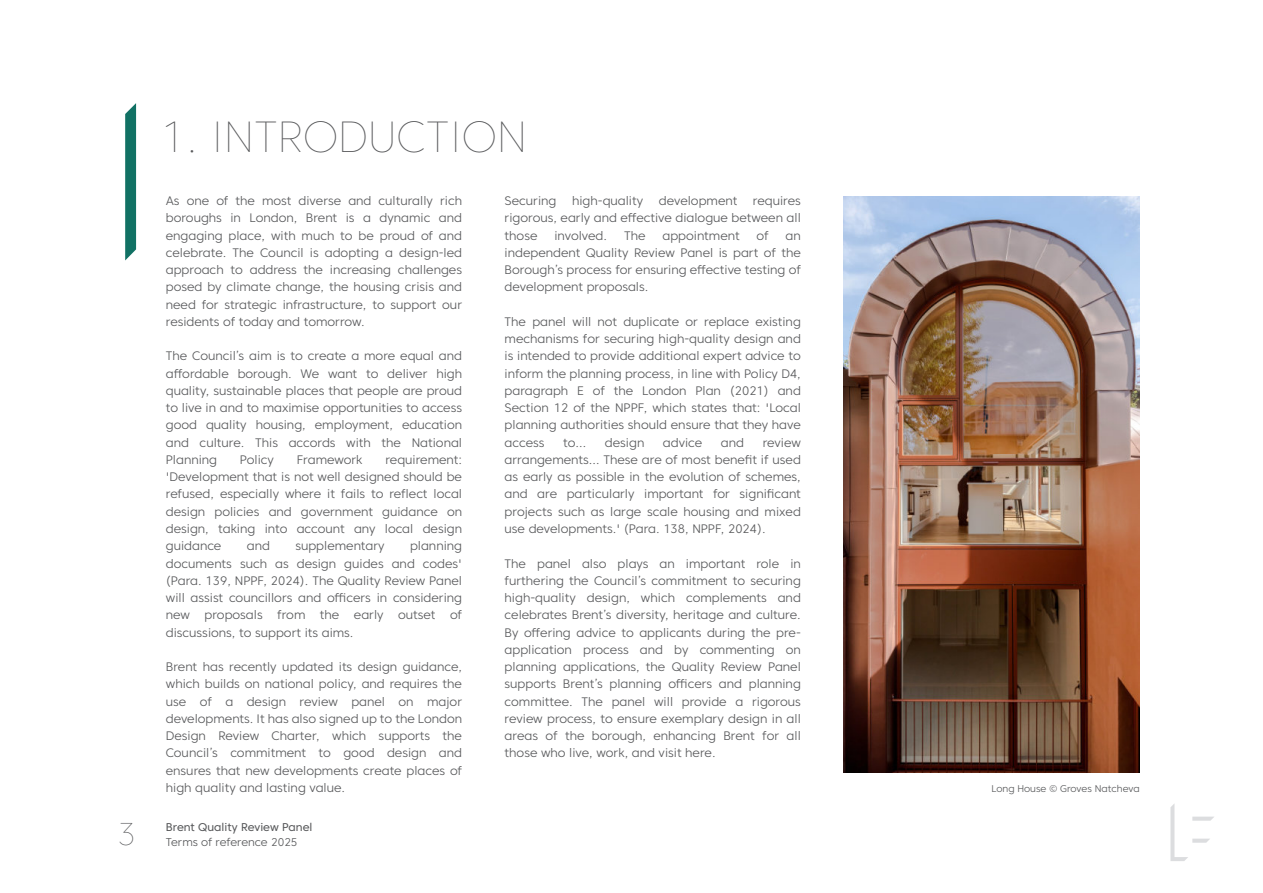
<style>
.page{position:relative;width:1263px;height:893px;background:#fff}
.page>*{position:absolute;margin:0;border:0;box-sizing:border-box;transform-origin:0 0}
.t1{font:100 43.5px "Core Sans C 15";letter-spacing:.01em;color:#57585a}
.t2{font:100 31.5px "Core Sans C 15";color:#57585a}
.t3{font:300 12.3px "Core Sans C 35";color:#57585a}
.t4{font:11.25px "Core Sans C 45";color:#57585a}
.t5{font:300 11.25px "Core Sans C 35";color:#57585a}
.t6{font:300 9.75px "Core Sans C 35";color:#57585a}
</style>
<div class="page">
<svg style="left:1170px;top:804px;width:44px;height:57px"></svg>
<img style="left:843px;top:196px;width:297px;height:577px">
<svg style="left:125px;top:103px;width:11px;height:157px"></svg>
<h2 class="t2" style="left:118px;top:823px;width:20px">3</h2>
<p class="t1" style="left:160px;top:121px;width:368px">1. INTRODUCTION</p>
<p class="t3" style="left:166px;top:196px;width:298px">As one of the most diverse and culturally rich</p>
<p class="t3" style="left:166px;top:214px;width:298px">boroughs in London, Brent is a dynamic and</p>
<p class="t3" style="left:166px;top:231px;width:298px">engaging place, with much to be proud of and</p>
<p class="t3" style="left:166px;top:248px;width:298px">celebrate. The Council is adopting a design-led</p>
<p class="t3" style="left:166px;top:265px;width:298px">approach to address the increasing challenges</p>
<p class="t3" style="left:166px;top:283px;width:298px">posed by climate change, the housing crisis and</p>
<p class="t3" style="left:166px;top:300px;width:298px">need for strategic infrastructure, to support our</p>
<p class="t3" style="left:166px;top:317px;width:200px">residents of today and tomorrow.</p>
<p class="t3" style="left:166px;top:352px;width:298px">The Council’s aim is to create a more equal and</p>
<p class="t3" style="left:166px;top:369px;width:298px">affordable borough. We want to deliver high</p>
<p class="t3" style="left:166px;top:386px;width:298px">quality, sustainable places that people are proud</p>
<p class="t3" style="left:166px;top:403px;width:298px">to live in and to maximise opportunities to access</p>
<p class="t3" style="left:166px;top:421px;width:298px">good quality housing, employment, education</p>
<p class="t3" style="left:166px;top:438px;width:298px">and culture. This accords with the National</p>
<p class="t3" style="left:166px;top:455px;width:53px">Planning</p>
<p class="t3" style="left:240px;top:455px;width:36px">Policy</p>
<p class="t3" style="left:297px;top:455px;width:67px">Framework</p>
<p class="t3" style="left:385px;top:455px;width:78px">requirement:</p>
<p class="t3" style="left:166px;top:472px;width:298px">'Development that is not well designed should be</p>
<p class="t3" style="left:166px;top:490px;width:298px">refused, especially where it fails to reflect local</p>
<p class="t3" style="left:166px;top:507px;width:298px">design policies and government guidance on</p>
<p class="t3" style="left:166px;top:524px;width:298px">design, taking into account any local design</p>
<p class="t3" style="left:166px;top:541px;width:57px">guidance</p>
<p class="t3" style="left:247px;top:541px;width:25px">and</p>
<p class="t3" style="left:295px;top:541px;width:91px">supplementary</p>
<p class="t3" style="left:410px;top:541px;width:54px">planning</p>
<p class="t3" style="left:166px;top:559px;width:298px">documents such as design guides and codes'</p>
<p class="t3" style="left:166px;top:576px;width:298px">(Para. 139, NPPF, 2024). The Quality Review Panel</p>
<p class="t3" style="left:166px;top:593px;width:298px">will assist councillors and officers in considering</p>
<p class="t3" style="left:166px;top:610px;width:298px">new proposals from the early outset of</p>
<p class="t3" style="left:166px;top:628px;width:189px">discussions, to support its aims.</p>
<p class="t3" style="left:166px;top:662px;width:298px">Brent has recently updated its design guidance,</p>
<p class="t3" style="left:166px;top:679px;width:298px">which builds on national policy, and requires the</p>
<p class="t3" style="left:166px;top:697px;width:298px">use of a design review panel on major</p>
<p class="t3" style="left:166px;top:714px;width:298px">developments. It has also signed up to the London</p>
<p class="t3" style="left:166px;top:731px;width:298px">Design Review Charter, which supports the</p>
<p class="t3" style="left:166px;top:748px;width:298px">Council’s commitment to good design and</p>
<p class="t3" style="left:166px;top:766px;width:298px">ensures that new developments create places of</p>
<p class="t3" style="left:166px;top:783px;width:181px">high quality and lasting value.</p>
<p class="t4" style="left:166px;top:823px;width:148px">Brent Quality Review Panel</p>
<p class="t5" style="left:166px;top:838px;width:133px">Terms of reference 2025</p>
<p class="t3" style="left:505px;top:196px;width:53px">Securing</p>
<p class="t3" style="left:572px;top:196px;width:73px">high-quality</p>
<p class="t3" style="left:659px;top:196px;width:80px">development</p>
<p class="t3" style="left:753px;top:196px;width:50px">requires</p>
<p class="t3" style="left:505px;top:214px;width:298px">rigorous, early and effective dialogue between all</p>
<p class="t3" style="left:505px;top:231px;width:34px">those</p>
<p class="t3" style="left:554px;top:231px;width:54px">involved.</p>
<p class="t3" style="left:624px;top:231px;width:23px">The</p>
<p class="t3" style="left:662px;top:231px;width:79px">appointment</p>
<p class="t3" style="left:757px;top:231px;width:14px">of</p>
<p class="t3" style="left:786px;top:231px;width:17px">an</p>
<p class="t3" style="left:505px;top:248px;width:298px">independent Quality Review Panel is part of the</p>
<p class="t3" style="left:505px;top:265px;width:298px">Borough’s process for ensuring effective testing of</p>
<p class="t3" style="left:505px;top:283px;width:145px">development proposals.</p>
<p class="t3" style="left:505px;top:317px;width:298px">The panel will not duplicate or replace existing</p>
<p class="t3" style="left:505px;top:334px;width:298px">mechanisms for securing high-quality design and</p>
<p class="t3" style="left:505px;top:352px;width:298px">is intended to provide additional expert advice to</p>
<p class="t3" style="left:505px;top:369px;width:298px">inform the planning process, in line with Policy D4,</p>
<p class="t3" style="left:505px;top:386px;width:298px">paragraph E of the London Plan (2021) and</p>
<p class="t3" style="left:505px;top:403px;width:298px">Section 12 of the NPPF, which states that: 'Local</p>
<p class="t3" style="left:505px;top:421px;width:298px">planning authorities should ensure that they have</p>
<p class="t3" style="left:505px;top:438px;width:41px">access</p>
<p class="t3" style="left:563px;top:438px;width:25px">to…</p>
<p class="t3" style="left:605px;top:438px;width:41px">design</p>
<p class="t3" style="left:663px;top:438px;width:41px">advice</p>
<p class="t3" style="left:721px;top:438px;width:25px">and</p>
<p class="t3" style="left:763px;top:438px;width:40px">review</p>
<p class="t3" style="left:505px;top:455px;width:298px">arrangements… These are of most benefit if used</p>
<p class="t3" style="left:505px;top:472px;width:298px">as early as possible in the evolution of schemes,</p>
<p class="t3" style="left:505px;top:490px;width:298px">and are particularly important for significant</p>
<p class="t3" style="left:505px;top:507px;width:298px">projects such as large scale housing and mixed</p>
<p class="t3" style="left:505px;top:524px;width:263px">use developments.' (Para. 138, NPPF, 2024).</p>
<p class="t3" style="left:505px;top:559px;width:298px">The panel also plays an important role in</p>
<p class="t3" style="left:505px;top:576px;width:298px">furthering the Council’s commitment to securing</p>
<p class="t3" style="left:505px;top:593px;width:298px">high-quality design, which complements and</p>
<p class="t3" style="left:505px;top:610px;width:298px">celebrates Brent’s diversity, heritage and culture.</p>
<p class="t3" style="left:505px;top:628px;width:298px">By offering advice to applicants during the pre-</p>
<p class="t3" style="left:505px;top:645px;width:298px">application process and by commenting on</p>
<p class="t3" style="left:505px;top:662px;width:298px">planning applications, the Quality Review Panel</p>
<p class="t3" style="left:505px;top:679px;width:298px">supports Brent’s planning officers and planning</p>
<p class="t3" style="left:505px;top:697px;width:298px">committee. The panel will provide a rigorous</p>
<p class="t3" style="left:505px;top:714px;width:298px">review process, to ensure exemplary design in all</p>
<p class="t3" style="left:505px;top:731px;width:298px">areas of the borough, enhancing Brent for all</p>
<p class="t3" style="left:505px;top:748px;width:213px">those who live, work, and visit here.</p>
<p class="t6" style="left:991px;top:785px;width:150px">Long House © Groves Natcheva</p>
</div>
